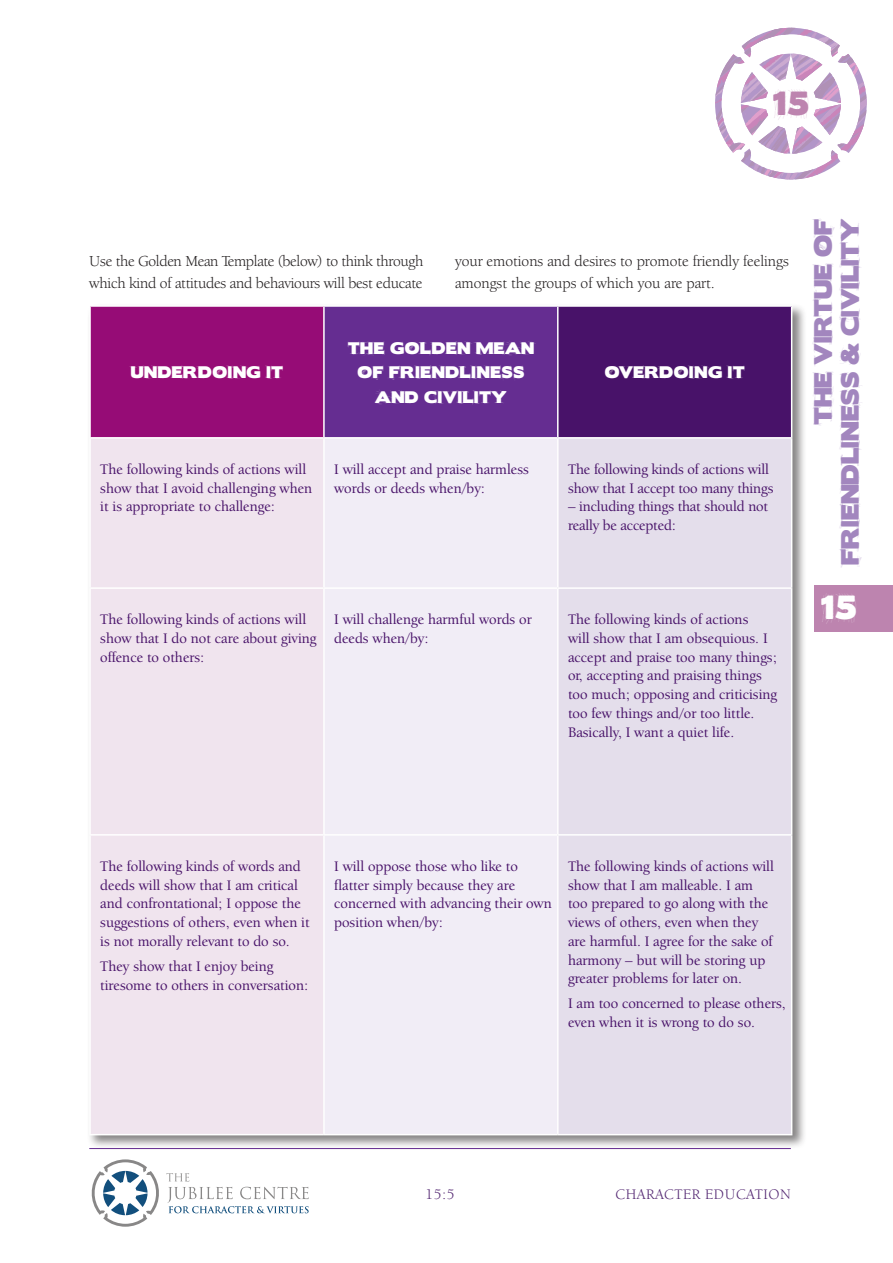
<style>
.page{position:relative;width:893px;height:1263px;background:#fff}
.page>*{position:absolute;margin:0;border:0;box-sizing:border-box;transform-origin:0 0}
.t1{font:30px "Boris Black Bloxx Dirty";color:#fff}
.t2{font:30px "Boris Black Bloxx Dirty";color:#bd84af}
.t3{font:22.5px/27px "Boris Black Bloxx Dirty";letter-spacing:-.005em;color:#a286be;text-align:right}
.I_body_-_no_indent{font:15.75px/21.8px "Berkeley Oldstyle IT Cby BT";letter-spacing:-.015em;color:#231f20}
.TT_Table_body_white{font:500 15px/18.8px "Berkeley Oldstyle IT Cby BT";color:#481269}
.TT_Table_title{font:15px/24.8px "Boris Black Bloxx Dirty";letter-spacing:.04em;color:#fff;text-align:center}
.t4{font:15px "Berkeley Oldstyle IT Cby BT";letter-spacing:.04em;color:#522671}
</style>
<div class="page">
<div style="left:814px;top:585px;width:79px;height:46px;background:#bd84af"></div>
<svg style="left:715px;top:28px;width:152px;height:151px"></svg>
<svg style="left:91px;top:1159px;width:218px;height:68px"></svg>
<div style="left:87px;top:303px;width:719px;height:847px;background:#231f20;opacity:.55"></div>
<div style="left:90px;top:306px;width:234px;height:132px;background:#960c76"></div>
<div style="left:324px;top:306px;width:234px;height:132px;background:#652d91"></div>
<div style="left:558px;top:306px;width:234px;height:132px;background:#481269"></div>
<div style="left:91px;top:439px;width:232px;height:695px;background:#f0e4ee"></div>
<div style="left:325px;top:439px;width:232px;height:695px;background:#f1edf6"></div>
<div style="left:559px;top:439px;width:232px;height:695px;background:#e4deeb"></div>
<hr style="left:324px;top:305px;width:234px;height:2px;background:#fff">
<hr style="left:558px;top:305px;width:234px;height:2px;background:#fff">
<hr style="left:791px;top:307px;width:1px;height:130px;background:#fff">
<hr style="left:89px;top:305px;width:235px;height:2px;background:#fff">
<hr style="left:89px;top:307px;width:2px;height:130px;background:#fff">
<hr style="left:323px;top:307px;width:2px;height:130px;background:#fff">
<hr style="left:557px;top:307px;width:2px;height:130px;background:#fff">
<hr style="left:89px;top:437px;width:235px;height:2px;background:#fff">
<hr style="left:89px;top:439px;width:2px;height:148px;background:#fff">
<hr style="left:324px;top:437px;width:234px;height:2px;background:#fff">
<hr style="left:323px;top:439px;width:2px;height:148px;background:#fff">
<hr style="left:558px;top:437px;width:234px;height:2px;background:#fff">
<hr style="left:557px;top:439px;width:2px;height:148px;background:#fff">
<hr style="left:791px;top:439px;width:1px;height:148px;background:#fff">
<hr style="left:89px;top:587px;width:235px;height:2px;background:#fff">
<hr style="left:89px;top:589px;width:2px;height:245px;background:#fff">
<hr style="left:324px;top:587px;width:234px;height:2px;background:#fff">
<hr style="left:323px;top:589px;width:2px;height:245px;background:#fff">
<hr style="left:558px;top:587px;width:234px;height:2px;background:#fff">
<hr style="left:557px;top:589px;width:2px;height:245px;background:#fff">
<hr style="left:791px;top:589px;width:1px;height:245px;background:#fff">
<hr style="left:89px;top:834px;width:235px;height:2px;background:#fff">
<hr style="left:89px;top:836px;width:2px;height:298px;background:#fff">
<hr style="left:324px;top:834px;width:234px;height:2px;background:#fff">
<hr style="left:323px;top:836px;width:2px;height:298px;background:#fff">
<hr style="left:558px;top:834px;width:234px;height:2px;background:#fff">
<hr style="left:557px;top:836px;width:2px;height:298px;background:#fff">
<hr style="left:791px;top:836px;width:1px;height:298px;background:#fff">
<hr style="left:89px;top:1134px;width:235px;height:1px;background:#fff">
<hr style="left:324px;top:1134px;width:234px;height:1px;background:#fff">
<hr style="left:558px;top:1134px;width:234px;height:1px;background:#fff">
<h1 class="t2" style="left:773px;top:87px;width:38px">15</h1>
<p class="I_body_-_no_indent" style="left:89px;top:250px;width:335px">Use the Golden Mean Template (below) to think through which kind of attitudes and behaviours will best educate</p>
<p class="I_body_-_no_indent" style="left:455px;top:250px;width:335px">your emotions and desires to promote friendly feelings amongst the groups of which you are part.</p>
<p class="TT_Table_title" style="left:131px;top:361px;width:154px">UNDERDOING IT</p>
<p class="TT_Table_title" style="left:348px;top:336px;width:188px">THE GOLDEN MEAN<br>OF FRIENDLINESS<br>AND CIVILITY</p>
<p class="TT_Table_title" style="left:605px;top:361px;width:141px">OVERDOING IT</p>
<p class="TT_Table_body_white" style="left:100px;top:459px;width:213px">The following kinds of actions will show that I avoid challenging when it is appropriate to challenge:</p>
<p class="TT_Table_body_white" style="left:334px;top:459px;width:196px">I will accept and praise harmless words or deeds when/by:</p>
<p class="TT_Table_body_white" style="left:568px;top:459px;width:207px">The following kinds of actions will show that I accept too many things</p>
<p class="TT_Table_body_white" style="left:568px;top:497px;width:202px">– including things that should not really be accepted:</p>
<p class="TT_Table_body_white" style="left:100px;top:610px;width:218px">The following kinds of actions will show that I do not care about giving offence to others:</p>
<p class="TT_Table_body_white" style="left:334px;top:610px;width:199px">I will challenge harmful words or deeds when/by:</p>
<p class="TT_Table_body_white" style="left:568px;top:610px;width:211px">The following kinds of actions<br>will show that I am obsequious. I accept and praise too many things; or, accepting and praising things too much; opposing and criticising too few things and/or too little.<br>Basically, I want a quiet life.</p>
<h2 class="t3" style="left:810px;top:565px;width:350px;rotate:-90deg">THE VIRTUE OF<br>FRIENDLINESS &amp; CIVILITY</h2>
<h1 class="t1" style="left:821px;top:591px;width:38px">15</h1>
<p class="TT_Table_body_white" style="left:100px;top:856px;width:211px">The following kinds of words and deeds will show that I am critical and confrontational; I oppose the suggestions of others, even when it is not morally relevant to do so.</p>
<p class="TT_Table_body_white" style="left:100px;top:956px;width:210px">They show that I enjoy being tiresome to others in conversation:</p>
<p class="TT_Table_body_white" style="left:334px;top:856px;width:219px">I will oppose those who like to flatter simply because they are concerned with advancing their own position when/by:</p>
<p class="TT_Table_body_white" style="left:568px;top:856px;width:207px">The following kinds of actions will show that I am malleable. I am too prepared to go along with the views of others, even when they are harmful. I agree for the sake of harmony – but will be storing up greater problems for later on.</p>
<p class="TT_Table_body_white" style="left:568px;top:994px;width:219px">I am too concerned to please others, even when it is wrong to do so.</p>
<p class="t4" style="left:426px;top:1185px;width:31px">15:5</p>
<p class="t4" style="left:615px;top:1185px;width:177px">CHARACTER EDUCATION</p>
</div>
